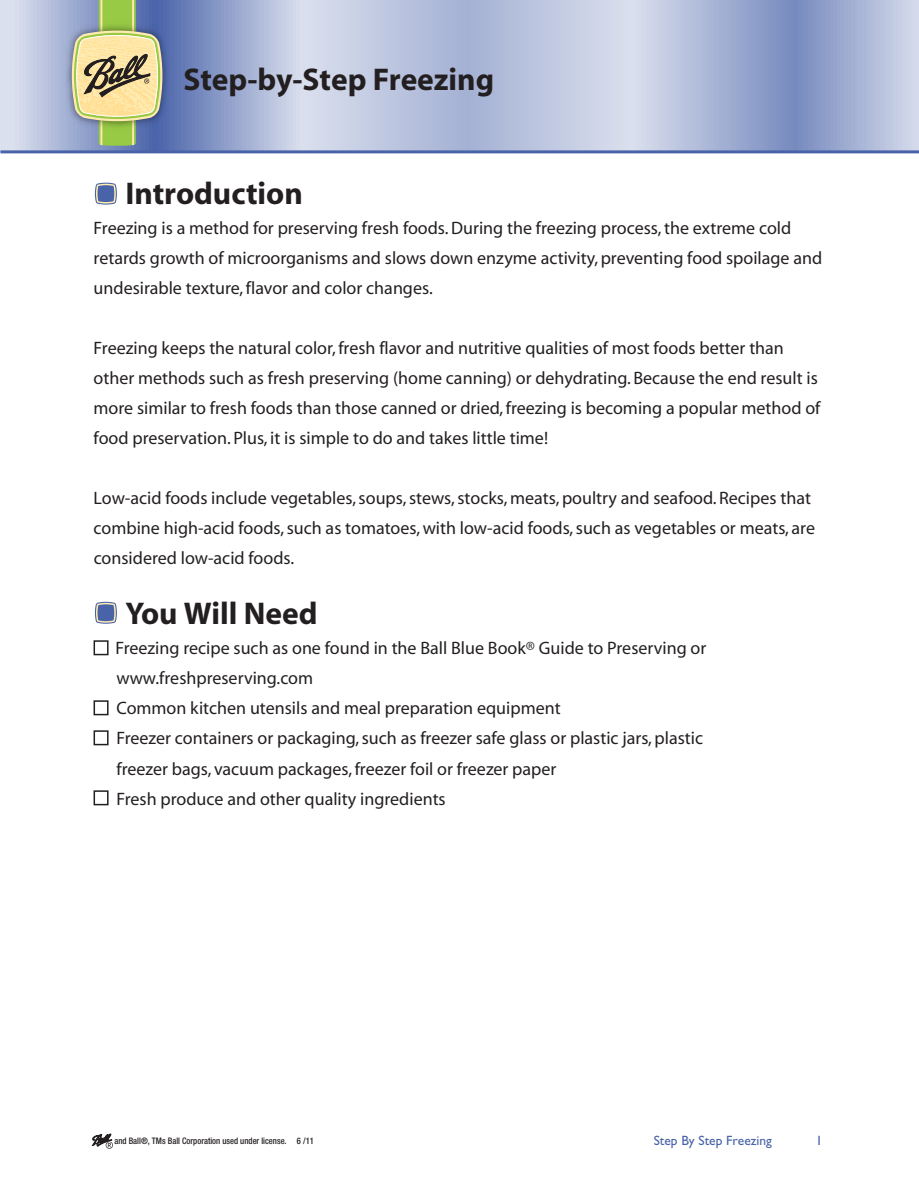
<style>
.page{position:relative;width:919px;height:1188px;background:#fff}
.page>*{position:absolute;margin:0;border:0;box-sizing:border-box;transform-origin:0 0}
.t1{font:700 31.5px "Myriad";color:#231f20}
.t2{font:18px/30px "Myriad";color:#231f20}
.t3{font:13.5px "Gill Sans";color:#4963a9}
.t4{font:500 condensed 9px "Helvetica Neue";color:#231f20;scale:.95 1}
</style>
<div class="page">
<svg style="left:92px;top:1133px;width:21px;height:15px"></svg>
<svg style="left:0;top:0;width:919px;height:150px;background:#b1bcda"></svg>
<img style="left:61px;top:20px;width:113px;height:113px">
<svg style="left:71px;top:0;width:92px;height:146px;background:#b0b38f"></svg>
<hr style="left:0;top:150px;width:919px;height:3px;background:#4963a9">
<svg style="left:95px;top:182px;width:22px;height:23px"></svg>
<svg style="left:93px;top:601px;width:24px;height:205px"></svg>
<h1 class="t1" style="left:183px;top:63px;width:312px">Step-by-Step Freezing</h1>
<h1 class="t1" style="left:125px;top:177px;width:179px">Introduction</h1>
<p class="t2" style="left:94px;top:214px;width:730px">Freezing is a method for preserving fresh foods. During the freezing process, the extreme cold retards growth of microorganisms and slows down enzyme activity, preventing food spoilage and undesirable texture, flavor and color changes.</p>
<p class="t2" style="left:94px;top:334px;width:728px">Freezing keeps the natural color, fresh flavor and nutritive qualities of most foods better than other methods such as fresh preserving (home canning) or dehydrating. Because the end result is more similar to fresh foods than those canned or dried, freezing is becoming a popular method of food preservation. Plus, it is simple to do and takes little time!</p>
<p class="t2" style="left:94px;top:484px;width:723px">Low-acid foods include vegetables, soups, stews, stocks, meats, poultry and seafood. Recipes that combine high-acid foods, such as tomatoes, with low-acid foods, such as vegetables or meats, are considered low-acid foods.</p>
<h1 class="t1" style="left:125px;top:597px;width:194px">You Will Need</h1>
<p class="t2" style="left:115px;top:634px;width:592px">Freezing recipe such as one found in the Ball Blue Book® Guide to Preserving or www.freshpreserving.com<br>Common kitchen utensils and meal preparation equipment<br>Freezer containers or packaging, such as freezer safe glass or plastic jars, plastic freezer bags, vacuum packages, freezer foil or freezer paper<br>Fresh produce and other quality ingredients</p>
<p class="t4" style="left:114px;top:1135px;width:211px">and Ball®, TMs Ball Corporation used under license. 6 /11</p>
<p class="t3" style="left:653px;top:1133px;width:120px">Step By Step Freezing</p>
<p class="t3" style="left:815px;top:1133px;width:8px">1</p>
</div>
